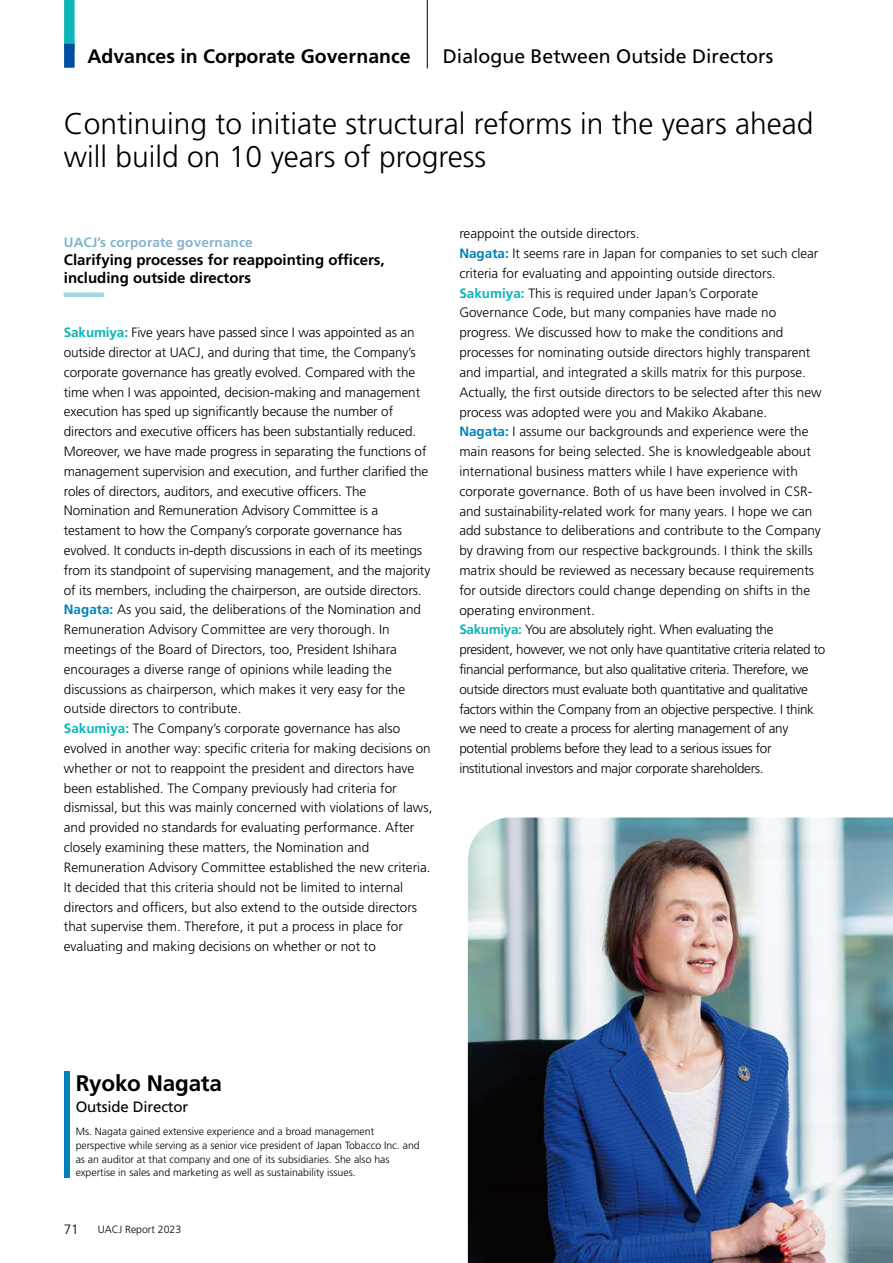
<style>
.page{position:relative;width:893px;height:1263px;background:#fff}
.page>*{position:absolute;margin:0;border:0;box-sizing:border-box;transform-origin:0 0}
.t1{font:300 30px/33px "Frutiger LT Std";color:#000}
.t2{font:700 22.5px "Frutiger LT Std";letter-spacing:-.01em;color:#000}
.t3{font:19.5px "Frutiger LT Std";color:#000}
.t4{font:700 19.5px "Frutiger LT Std";color:#000}
.t5{font:700 15px/18px "Frutiger LT Std";color:#000}
.t6{font:15px "Frutiger LT Std";letter-spacing:-.01em;color:#000}
.t7{font:300 13.5px/19.8px "Frutiger LT Std";color:#000}
.t8{font:700 13.5px "Frutiger LT Std";letter-spacing:.01em;color:#83b4cd}
.t9{font:300 10.5px/13.5px "Frutiger LT Std";color:#000}
.s1{font-weight:700;color:#0bb5b8}
.s2{font-weight:700;color:#0082ba}
</style>
<div class="page">
<img style="left:468px;top:817px;width:425px;height:446px">
<div style="left:64px;top:1071px;width:5px;height:107px;background:#0082ba"></div>
<div style="left:64px;top:292px;width:40px;height:5px;background:#a1d8e6"></div>
<hr style="left:427px;top:0;width:1px;height:68px;background:#000">
<div style="left:64px;top:0;width:11px;height:51px;background:#0bb5b8"></div>
<div style="left:64px;top:44px;width:11px;height:24px;background:#004ea2"></div>
<h3 class="t4" style="left:87px;top:45px;width:325px">Advances in Corporate Governance</h3>
<h3 class="t3" style="left:443px;top:45px;width:332px">Dialogue Between Outside Directors</h3>
<h1 class="t1" style="left:64px;top:108px;width:751px">Continuing to initiate structural reforms in the years ahead will build on 10 years of progress</h1>
<p class="t8" style="left:64px;top:234px;width:190px">UACJ’s corporate governance</p>
<p class="t5" style="left:64px;top:250px;width:322px">Clarifying processes for reappointing officers, including outside directors</p>
<p class="t7" style="left:64px;top:323px;width:370px"><span class="s1">Sakumiya:</span> Five years have passed since I was appointed as an outside director at UACJ, and during that time, the Company’s corporate governance has greatly evolved. Compared with the time when I was appointed, decision-making and management execution has sped up significantly because the number of directors and executive officers has been substantially reduced.<br>Moreover, we have made progress in separating the functions of management supervision and execution, and further clarified the roles of directors, auditors, and executive officers. The Nomination and Remuneration Advisory Committee is a testament to how the Company’s corporate governance has evolved. It conducts in-depth discussions in each of its meetings from its standpoint of supervising management, and the majority of its members, including the chairperson, are outside directors.<br><span class="s2">Nagata:</span> As you said, the deliberations of the Nomination and Remuneration Advisory Committee are very thorough. In meetings of the Board of Directors, too, President Ishihara encourages a diverse range of opinions while leading the discussions as chairperson, which makes it very easy for the outside directors to contribute.<br><span class="s1">Sakumiya:</span> The Company’s corporate governance has also evolved in another way: specific criteria for making decisions on whether or not to reappoint the president and directors have been established. The Company previously had criteria for dismissal, but this was mainly concerned with violations of laws, and provided no standards for evaluating performance. After closely examining these matters, the Nomination and Remuneration Advisory Committee established the new criteria.<br>It decided that this criteria should not be limited to internal directors and officers, but also extend to the outside directors that supervise them. Therefore, it put a process in place for evaluating and making decisions on whether or not to</p>
<p class="t7" style="left:459px;top:224px;width:368px">reappoint the outside directors.<br><span class="s2">Nagata:</span> It seems rare in Japan for companies to set such clear criteria for evaluating and appointing outside directors.<br><span class="s1">Sakumiya:</span> This is required under Japan’s Corporate Governance Code, but many companies have made no progress. We discussed how to make the conditions and processes for nominating outside directors highly transparent and impartial, and integrated a skills matrix for this purpose.<br>Actually, the first outside directors to be selected after this new process was adopted were you and Makiko Akabane.<br><span class="s2">Nagata:</span> I assume our backgrounds and experience were the main reasons for being selected. She is knowledgeable about international business matters while I have experience with corporate governance. Both of us have been involved in CSR&shy;and sustainability-related work for many years. I hope we can add substance to deliberations and contribute to the Company by drawing from our respective backgrounds. I think the skills matrix should be reviewed as necessary because requirements for outside directors could change depending on shifts in the operating environment.<br><span class="s1">Sakumiya:</span> You are absolutely right. When evaluating the president, however, we not only have quantitative criteria related to financial performance, but also qualitative criteria. Therefore, we outside directors must evaluate both quantitative and qualitative factors within the Company from an objective perspective. I think we need to create a process for alerting management of any potential problems before they lead to a serious issues for institutional investors and major corporate shareholders.</p>
<h2 class="t2" style="left:76px;top:1070px;width:148px">Ryoko Nagata</h2>
<p class="t6" style="left:76px;top:1098px;width:114px">Outside Director</p>
<p class="t9" style="left:76px;top:1125px;width:346px">Ms. Nagata gained extensive experience and a broad management perspective while serving as a senior vice president of Japan Tobacco Inc. and as an auditor at that company and one of its subsidiaries. She also has expertise in sales and marketing as well as sustainability issues.</p>
<p class="t7" style="left:64px;top:1219px;width:17px">71</p>
<p class="t9" style="left:98px;top:1223px;width:85px">UACJ Report 2023</p>
</div>
